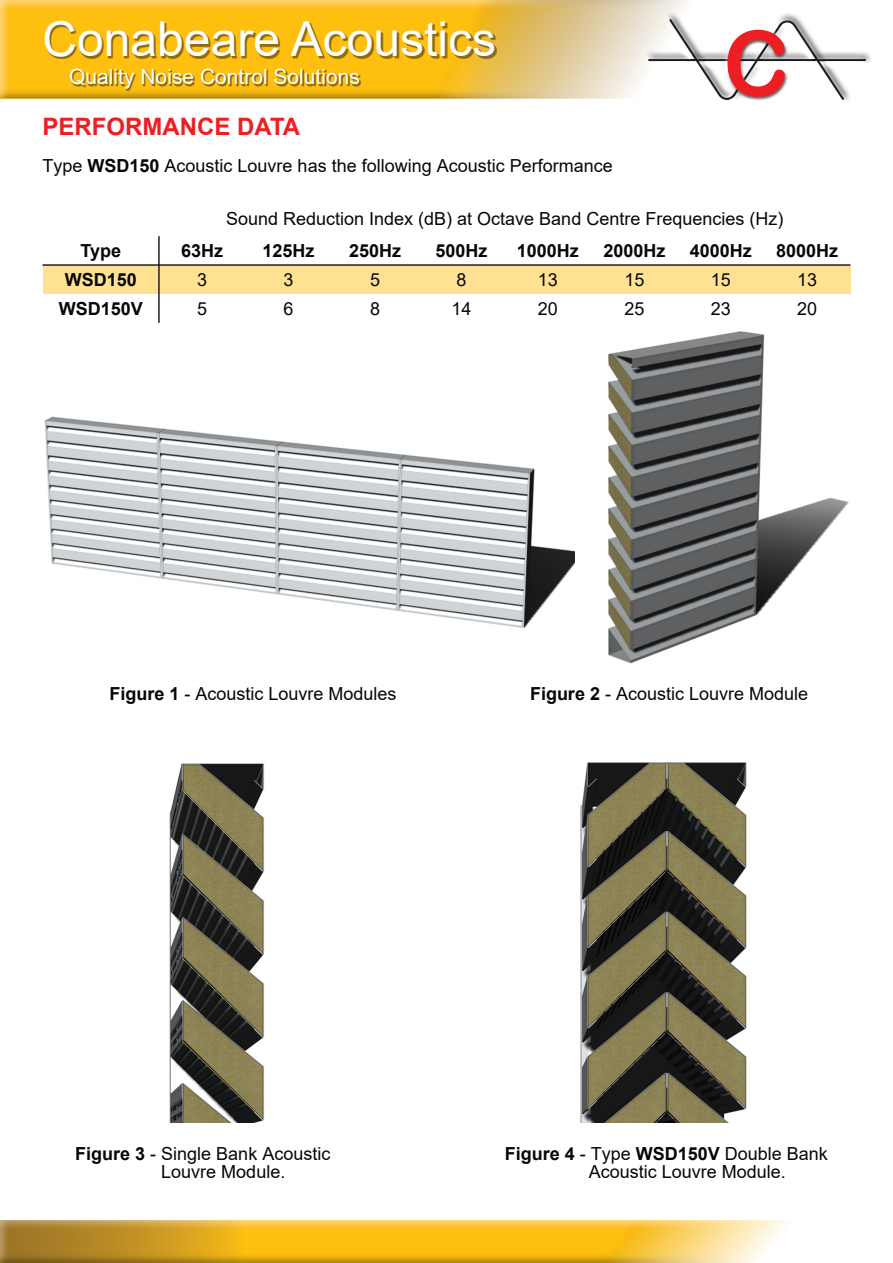
<style>
.page{position:relative;width:893px;height:1263px;background:#fff}
.page>*{position:absolute;margin:0;border:0;box-sizing:border-box;transform-origin:0 0}
.t1{font:48px "Arial";color:#fff}
.t2{font:700 24px "Arial";color:#ee1e23}
.t3{font:21px "Arial";color:#fff}
.t4{font:18px/18.6px "Arial";color:#080704}
.t5{font:700 18px "Arial";color:#080704}
.s1{font-weight:700}
</style>
<div class="page">
<img style="left:0;top:0;width:685px;height:101px">
<div style="left:43px;top:265px;width:807px;height:29px;background:#fee192"></div>
<hr style="left:158px;top:236px;width:2px;height:87px;background:#231f20">
<hr style="left:43px;top:264px;width:807px;height:2px;background:#231f20">
<img style="left:46px;top:22px;width:451px;height:37px">
<img style="left:71px;top:70px;width:290px;height:21px">
<img style="left:640px;top:12px;width:231px;height:89px">
<img style="left:0;top:1220px;width:788px;height:43px">
<img style="left:44px;top:416px;width:530px;height:212px">
<img style="left:169px;top:763px;width:96px;height:359px">
<img style="left:608px;top:331px;width:241px;height:333px">
<img style="left:580px;top:762px;width:167px;height:360px">
<h1 class="t1" style="left:43px;top:21px;width:455px">Conabeare Acoustics</h1>
<p class="t3" style="left:69px;top:69px;width:292px">Quality Noise Control Solutions</p>
<h2 class="t2" style="left:43px;top:118px;width:259px">PERFORMANCE DATA</h2>
<p class="t4" style="left:43px;top:158px;width:572px">Type <span class="s1">WSD150</span> Acoustic Louvre has the following Acoustic Performance</p>
<p class="t4" style="left:226px;top:211px;width:559px">Sound Reduction Index (dB) at Octave Band Centre Frequencies (Hz)</p>
<p class="t5" style="left:80px;top:244px;width:42px">Type</p>
<p class="t5" style="left:181px;top:244px;width:44px">63Hz</p>
<p class="t5" style="left:263px;top:244px;width:54px">125Hz</p>
<p class="t5" style="left:349px;top:244px;width:54px">250Hz</p>
<p class="t5" style="left:435px;top:244px;width:54px">500Hz</p>
<p class="t5" style="left:517px;top:244px;width:64px">1000Hz</p>
<p class="t5" style="left:603px;top:244px;width:64px">2000Hz</p>
<p class="t5" style="left:690px;top:244px;width:64px">4000Hz</p>
<p class="t5" style="left:776px;top:244px;width:64px">8000Hz</p>
<p class="t5" style="left:65px;top:273px;width:74px">WSD150</p>
<p class="t4" style="left:197px;top:272px;width:12px">3</p>
<p class="t4" style="left:284px;top:272px;width:12px">3</p>
<p class="t4" style="left:370px;top:272px;width:12px">5</p>
<p class="t4" style="left:456px;top:272px;width:12px">8</p>
<p class="t4" style="left:538px;top:272px;width:22px">13</p>
<p class="t4" style="left:624px;top:272px;width:22px">15</p>
<p class="t4" style="left:711px;top:272px;width:22px">15</p>
<p class="t4" style="left:797px;top:272px;width:22px">13</p>
<p class="t5" style="left:59px;top:302px;width:86px">WSD150V</p>
<p class="t4" style="left:197px;top:301px;width:12px">5</p>
<p class="t4" style="left:284px;top:301px;width:12px">6</p>
<p class="t4" style="left:370px;top:301px;width:12px">8</p>
<p class="t4" style="left:451px;top:301px;width:22px">14</p>
<p class="t4" style="left:538px;top:301px;width:22px">20</p>
<p class="t4" style="left:624px;top:301px;width:22px">25</p>
<p class="t4" style="left:711px;top:301px;width:22px">23</p>
<p class="t4" style="left:797px;top:301px;width:22px">20</p>
<p class="t4" style="left:109px;top:686px;width:289px"><span class="s1">Figure 1</span> - Acoustic Louvre Modules</p>
<p class="t4" style="left:530px;top:686px;width:280px"><span class="s1">Figure 2</span> - Acoustic Louvre Module</p>
<p class="t4" style="left:161px;top:1146px;width:171px;text-indent:-86px"><span class="s1">Figure 3</span> - Single Bank Acoustic<br>Louvre Module.</p>
<p class="t4" style="left:589px;top:1146px;width:241px;text-indent:-84px"><span class="s1">Figure 4</span> - Type <span class="s1">WSD150V</span> Double Bank<br>Acoustic Louvre Module.</p>
</div>
